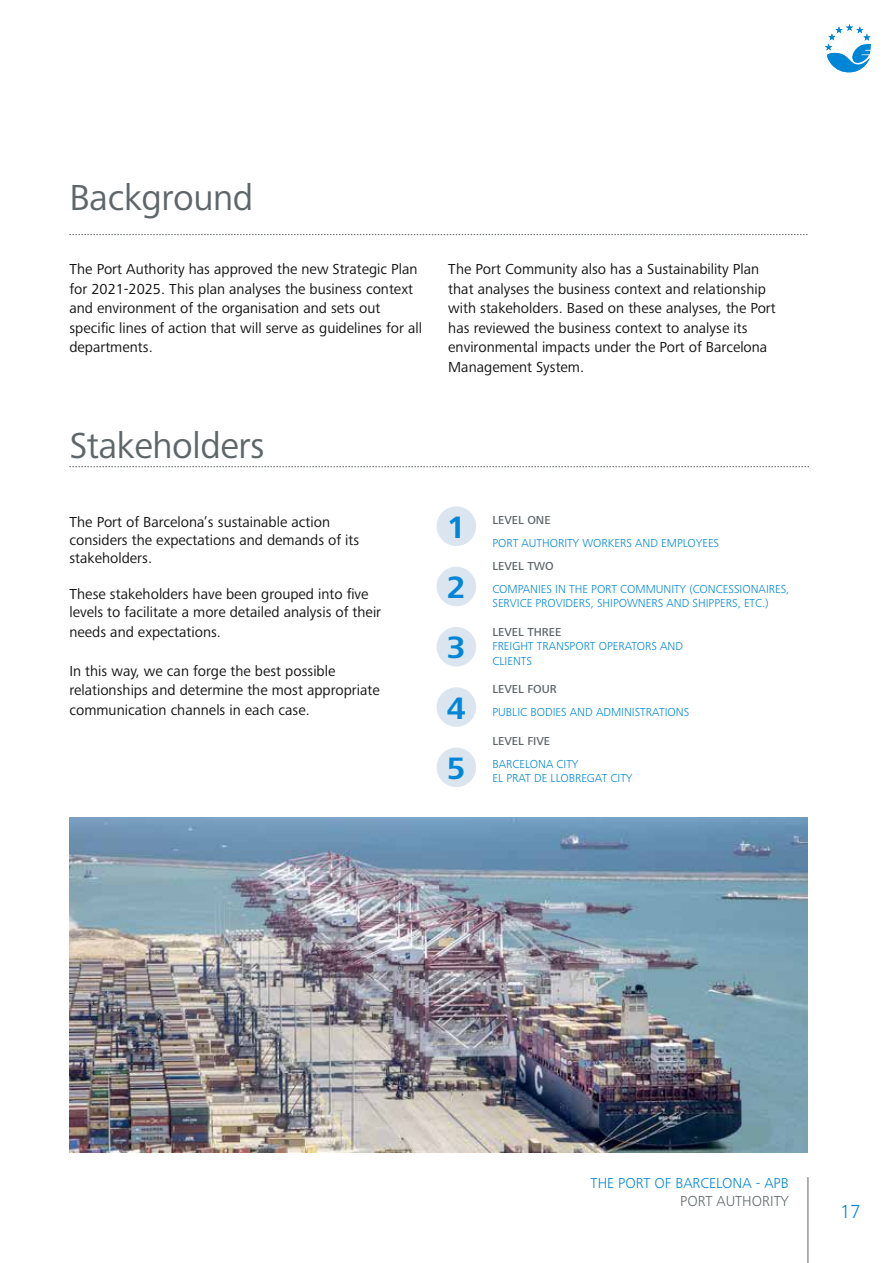
<style>
.page{position:relative;width:893px;height:1263px;background:#fff}
.page>*{position:absolute;margin:0;border:0;box-sizing:border-box;transform-origin:0 0}
.t1{font:37.5px "Frutiger Next Pro";letter-spacing:-.01em;color:#5f666a}
.t2{font:700 32.1px/60.3px "Frutiger Next Pro";color:#0086d6;text-align:justify}
.t3{font:300 19.5px "Frutiger Next LT";color:#0086d6}
.t4{font:15px/19.5px "Frutiger Next Pro";color:#121212}
.t5{font:300 15px "Frutiger Next Pro";color:#0086d6}
.t6{font:300 15px "Frutiger Next Pro";color:#5f666a}
.t7{font:300 12px/14.4px "Frutiger Next Pro";color:#0086d6}
.t8{font:500 12px "Frutiger Next Pro";color:#5f666a}
</style>
<div class="page">
<hr style="left:808px;top:1177px;width:1px;height:86px;background:#5f666a">
<svg style="left:825px;top:24px;width:46px;height:48px"></svg>
<svg style="left:69px;top:466px;width:740px;height:1px"></svg>
<svg style="left:69px;top:234px;width:739px;height:1px"></svg>
<div style="left:437px;top:506px;width:39px;height:40px;background:#dbe5ef;border-radius:50%"></div>
<div style="left:437px;top:567px;width:39px;height:39px;background:#dbe5ef;border-radius:50%"></div>
<div style="left:437px;top:627px;width:39px;height:39px;background:#dbe5ef;border-radius:50%"></div>
<div style="left:437px;top:687px;width:39px;height:40px;background:#dbe5ef;border-radius:50%"></div>
<div style="left:437px;top:747px;width:39px;height:40px;background:#dbe5ef;border-radius:50%"></div>
<img style="left:69px;top:817px;width:739px;height:336px">
<h1 class="t1" style="left:69px;top:176px;width:185px">Background</h1>
<p class="t4" style="left:69px;top:260px;width:354px">The Port Authority has approved the new Strategic Plan for 2021-2025. This plan analyses the business context and environment of the organisation and sets out specific lines of action that will serve as guidelines for all departments.</p>
<p class="t4" style="left:448px;top:260px;width:329px">The Port Community also has a Sustainability Plan that analyses the business context and relationship with stakeholders. Based on these analyses, the Port has reviewed the business context to analyse its environmental impacts under the Port of Barcelona Management System.</p>
<h1 class="t1" style="left:69px;top:424px;width:197px">Stakeholders</h1>
<p class="t4" style="left:69px;top:513px;width:291px;line-height:18px">The Port of Barcelona’s sustainable action considers the expectations and demands of its stakeholders.</p>
<p class="t4" style="left:69px;top:585px;width:313px;line-height:18px">These stakeholders have been grouped into five levels to facilitate a more detailed analysis of their</p>
<p class="t4" style="left:69px;top:622px;width:153px">needs and expectations.</p>
<p class="t4" style="left:69px;top:661px;width:312px">In this way, we can forge the best possible relationships and determine the most appropriate communication channels in each case.</p>
<h2 class="t2" style="left:447px;top:497px;width:20px">1<br>2<br>3<br>4<br>5</h2>
<p class="t8" style="left:492px;top:513px;width:60px">LEVEL ONE</p>
<p class="t7" style="left:492px;top:535px;width:228px">PORT AUTHORITY WORKERS AND EMPLOYEES</p>
<p class="t8" style="left:492px;top:559px;width:63px">LEVEL TWO</p>
<p class="t7" style="left:492px;top:581px;width:299px">COMPANIES IN THE PORT COMMUNITY (CONCESSIONAIRES,<br>SERVICE PROVIDERS, SHIPOWNERS AND SHIPPERS, ETC.)</p>
<p class="t8" style="left:492px;top:625px;width:70px">LEVEL THREE</p>
<p class="t7" style="left:492px;top:639px;width:192px">FREIGHT TRANSPORT OPERATORS AND<br>CLIENTS</p>
<p class="t8" style="left:492px;top:682px;width:66px">LEVEL FOUR</p>
<p class="t7" style="left:492px;top:705px;width:198px">PUBLIC BODIES AND ADMINISTRATIONS</p>
<p class="t8" style="left:492px;top:734px;width:59px">LEVEL FIVE</p>
<p class="t7" style="left:492px;top:757px;width:142px">BARCELONA CITY<br>EL PRAT DE LLOBREGAT CITY</p>
<p class="t5" style="left:591px;top:1174px;width:200px">THE PORT OF BARCELONA - APB</p>
<p class="t6" style="left:680px;top:1192px;width:110px">PORT AUTHORITY</p>
<h3 class="t3" style="left:840px;top:1200px;width:22px">17</h3>
</div>
